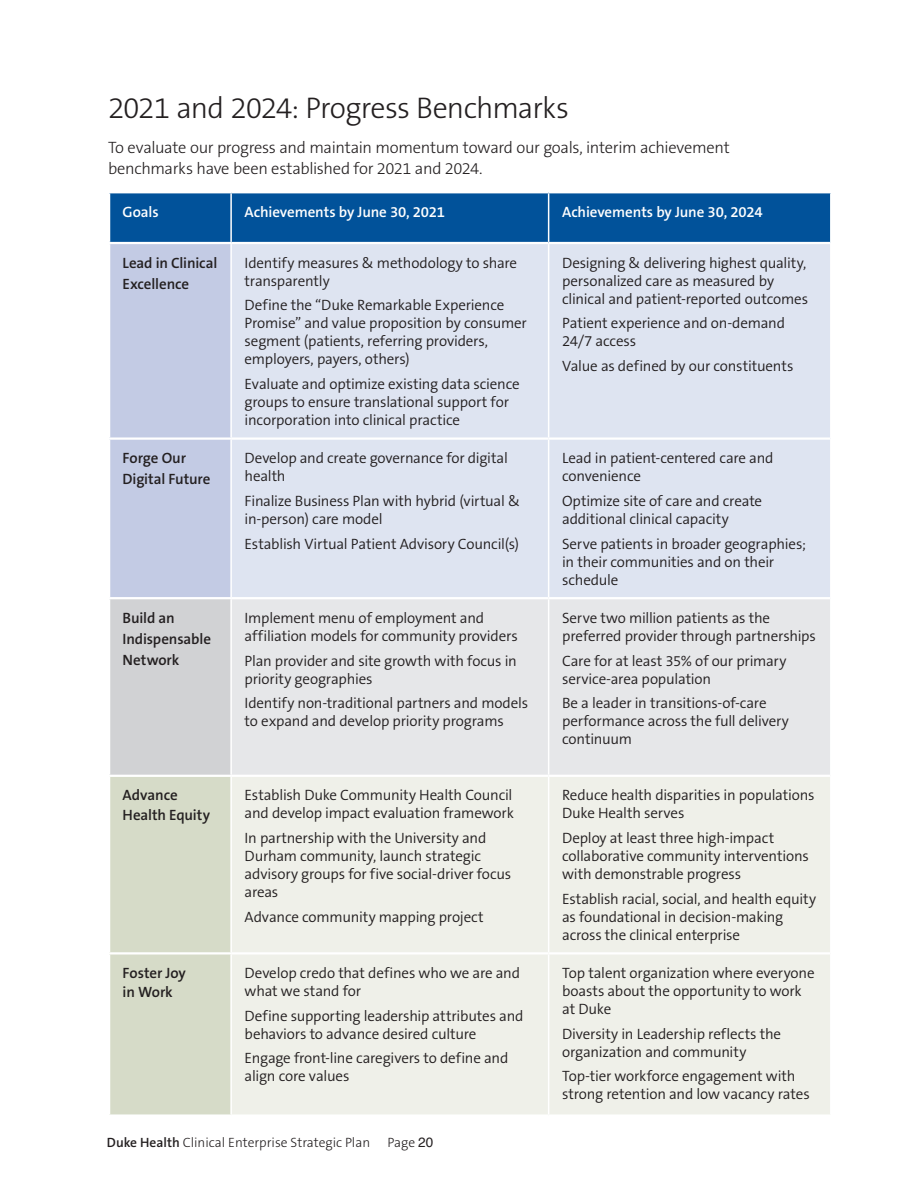
<style>
.page{position:relative;width:918px;height:1188px;background:#fff}
.page>*{position:absolute;margin:0;border:0;box-sizing:border-box;transform-origin:0 0}
.duke_bullet_points{font:300 30px "The Sans B W3";letter-spacing:-.03em;color:#231f20}
.duke_bullet_points-2{font:300 16.5px/21px "The Sans B W3";letter-spacing:-.02em;color:#231f20}
.duke_bullet_points-3{font:300 15px/18px "The Sans B W4";letter-spacing:-.015em;color:#231f20}
.duke_bullet_points-4{font:600 15px/21px "The Sans B W6";letter-spacing:-.01em;color:#231f20}
.duke_bullet_points-5{font:600 15px "The Sans B W6";letter-spacing:-.01em;color:#fff}
.t1{font:300 13.5px "The Sans B W3";color:#231f20}
.s1{font-family:"The Sans B W6";font-weight:600}
.s2{font-family:"Helvetica";font-weight:400}
</style>
<div class="page">
<svg style="left:110px;top:193px;width:720px;height:404px;background:#6c94c2"></svg>
<div style="left:232px;top:244px;width:598px;height:353px;background:#dee4f1"></div>
<div style="left:109px;top:598px;width:122px;height:178px;background:#d1d2d4"></div>
<div style="left:232px;top:599px;width:598px;height:176px;background:#e6e7e9"></div>
<svg style="left:110px;top:777px;width:120px;height:337px;background:#d6dbc9"></svg>
<div style="left:232px;top:777px;width:598px;height:337px;background:#eff0e9"></div>
<hr style="left:230px;top:193px;width:2px;height:49px;background:#fff">
<hr style="left:548px;top:193px;width:1px;height:49px;background:#fff">
<hr style="left:230px;top:244px;width:2px;height:193px;background:#fff">
<hr style="left:548px;top:244px;width:1px;height:193px;background:#fff">
<hr style="left:230px;top:440px;width:2px;height:157px;background:#fff">
<hr style="left:548px;top:440px;width:1px;height:157px;background:#fff">
<hr style="left:230px;top:599px;width:2px;height:176px;background:#fff">
<hr style="left:548px;top:599px;width:1px;height:176px;background:#fff">
<hr style="left:548px;top:777px;width:1px;height:175px;background:#fff">
<hr style="left:548px;top:955px;width:1px;height:159px;background:#fff">
<hr style="left:108px;top:242px;width:123px;height:2px;background:#fff">
<hr style="left:231px;top:242px;width:318px;height:2px;background:#fff">
<hr style="left:549px;top:242px;width:281px;height:2px;background:#fff">
<hr style="left:108px;top:437px;width:123px;height:3px;background:#fff">
<hr style="left:231px;top:437px;width:318px;height:3px;background:#fff">
<hr style="left:549px;top:437px;width:281px;height:3px;background:#fff">
<hr style="left:108px;top:597px;width:123px;height:2px;background:#fff">
<hr style="left:108px;top:599px;width:2px;height:176px;background:#fff">
<hr style="left:108px;top:775px;width:123px;height:2px;background:#fff">
<hr style="left:108px;top:952px;width:123px;height:3px;background:#fff">
<hr style="left:231px;top:952px;width:318px;height:3px;background:#fff">
<hr style="left:549px;top:952px;width:281px;height:3px;background:#fff">
<p class="duke_bullet_points" style="left:108px;top:89px;width:463px">2021 and 2024: Progress Benchmarks</p>
<p class="duke_bullet_points-2" style="left:108px;top:137px;width:623px">To evaluate our progress and maintain momentum toward our goals, interim achievement benchmarks have been established for 2021 and 2024.</p>
<p class="duke_bullet_points-5" style="left:123px;top:202px;width:38px">Goals</p>
<p class="duke_bullet_points-5" style="left:245px;top:202px;width:202px">Achievements by June 30, 2021</p>
<p class="duke_bullet_points-5" style="left:562px;top:202px;width:202px">Achievements by June 30, 2024</p>
<p class="duke_bullet_points-4" style="left:123px;top:252px;width:96px">Lead in Clinical<br>Excellence</p>
<p class="duke_bullet_points-3" style="left:245px;top:254px;width:274px">Identify measures &amp; methodology to share transparently</p>
<p class="duke_bullet_points-3" style="left:245px;top:296px;width:284px">Define the “Duke Remarkable Experience Promise” and value proposition by consumer segment (patients, referring providers, employers, payers, others)</p>
<p class="duke_bullet_points-3" style="left:245px;top:375px;width:277px">Evaluate and optimize existing data science groups to ensure translational support for incorporation into clinical practice</p>
<p class="duke_bullet_points-3" style="left:562px;top:254px;width:248px">Designing &amp; delivering highest quality, personalized care as measured by clinical and patient-reported outcomes</p>
<p class="duke_bullet_points-3" style="left:562px;top:314px;width:224px">Patient experience and on-demand<br>24/7 access</p>
<p class="duke_bullet_points-3" style="left:562px;top:357px;width:233px">Value as defined by our constituents</p>
<p class="duke_bullet_points-4" style="left:123px;top:448px;width:89px">Forge Our<br>Digital Future</p>
<p class="duke_bullet_points-3" style="left:245px;top:449px;width:265px">Develop and create governance for digital health</p>
<p class="duke_bullet_points-3" style="left:245px;top:492px;width:277px">Finalize Business Plan with hybrid (virtual &amp; in-person) care model</p>
<p class="duke_bullet_points-3" style="left:245px;top:535px;width:276px">Establish Virtual Patient Advisory Council(s)</p>
<p class="duke_bullet_points-4" style="left:123px;top:607px;width:90px">Build an<br>Indispensable<br>Network</p>
<p class="duke_bullet_points-3" style="left:245px;top:609px;width:275px">Implement menu of employment and affiliation models for community providers</p>
<p class="duke_bullet_points-3" style="left:245px;top:652px;width:274px">Plan provider and site growth with focus in priority geographies</p>
<p class="duke_bullet_points-3" style="left:245px;top:694px;width:285px">Identify non-traditional partners and models to expand and develop priority programs</p>
<p class="duke_bullet_points-4" style="left:123px;top:786px;width:89px;line-height:19.5px">Advance<br>Health Equity</p>
<p class="duke_bullet_points-3" style="left:245px;top:786px;width:271px">Establish Duke Community Health Council and develop impact evaluation framework</p>
<p class="duke_bullet_points-3" style="left:245px;top:829px;width:268px">In partnership with the University and<br>Durham community, launch strategic advisory groups for five social-driver focus areas</p>
<p class="duke_bullet_points-3" style="left:245px;top:908px;width:241px">Advance community mapping project</p>
<p class="duke_bullet_points-4" style="left:123px;top:963px;width:65px;line-height:19.5px">Foster Joy in Work</p>
<p class="duke_bullet_points-3" style="left:245px;top:964px;width:277px">Develop credo that defines who we are and what we stand for</p>
<p class="duke_bullet_points-3" style="left:245px;top:1007px;width:280px">Define supporting leadership attributes and behaviors to advance desired culture</p>
<p class="duke_bullet_points-3" style="left:245px;top:1050px;width:265px">Engage front-line caregivers to define and align core values</p>
<p class="t1" style="left:107px;top:1134px;width:265px"><span class="s1">Duke Health</span> Clinical Enterprise Strategic Plan</p>
<p class="t1" style="left:388px;top:1134px;width:47px">Page <span class="s2">20</span></p>
<p class="duke_bullet_points-3" style="left:562px;top:449px;width:213px">Lead in patient-centered care and convenience</p>
<p class="duke_bullet_points-3" style="left:562px;top:492px;width:202px">Optimize site of care and create additional clinical capacity</p>
<p class="duke_bullet_points-3" style="left:562px;top:535px;width:245px">Serve patients in broader geographies; in their communities and on their schedule</p>
<p class="duke_bullet_points-3" style="left:562px;top:609px;width:255px">Serve two million patients as the preferred provider through partnerships</p>
<p class="duke_bullet_points-3" style="left:562px;top:652px;width:226px">Care for at least 35% of our primary service-area population</p>
<p class="duke_bullet_points-3" style="left:562px;top:694px;width:228px">Be a leader in transitions-of-care performance across the full delivery continuum</p>
<p class="duke_bullet_points-3" style="left:562px;top:786px;width:254px">Reduce health disparities in populations<br>Duke Health serves</p>
<p class="duke_bullet_points-3" style="left:562px;top:829px;width:248px">Deploy at least three high-impact collaborative community interventions with demonstrable progress</p>
<p class="duke_bullet_points-3" style="left:562px;top:890px;width:256px">Establish racial, social, and health equity as foundational in decision-making across the clinical enterprise</p>
<p class="duke_bullet_points-3" style="left:562px;top:964px;width:254px">Top talent organization where everyone boasts about the opportunity to work at Duke</p>
<p class="duke_bullet_points-3" style="left:562px;top:1025px;width:221px">Diversity in Leadership reflects the organization and community</p>
<p class="duke_bullet_points-3" style="left:562px;top:1068px;width:249px">Top-tier workforce engagement with strong retention and low vacancy rates</p>
</div>
